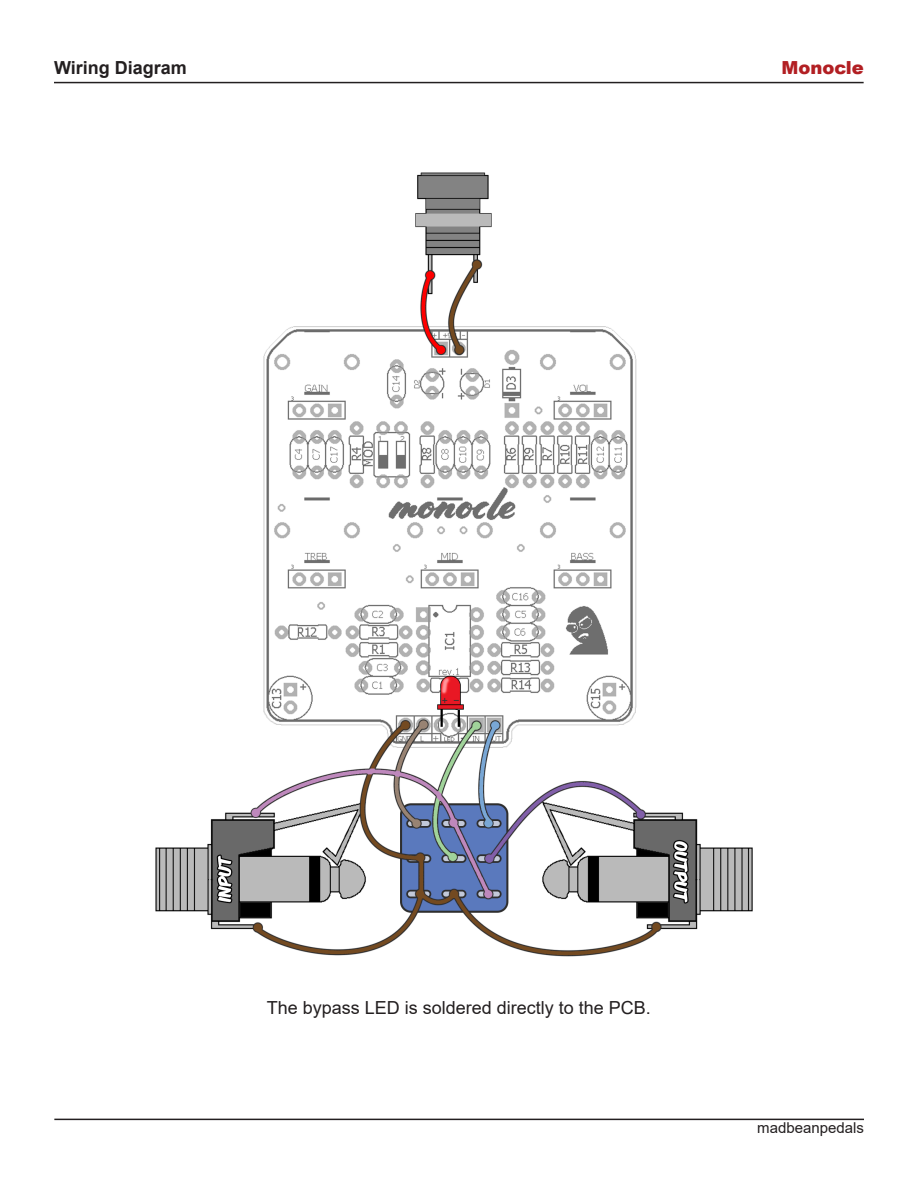
<style>
.page{position:relative;width:918px;height:1188px;background:#fff}
.page>*{position:absolute;margin:0;border:0;box-sizing:border-box;transform-origin:0 0}
.t1{font:18px "Arial";color:#231f20}
.t2{font:700 18px "Arial";color:#231f20}
.t3{font:900 18px "Arial";color:#b21f23}
.t4{font:15px "Arial";color:#231f20}
</style>
<div class="page">
<hr style="left:54px;top:82px;width:810px;height:1px;background:#231f20">
<hr style="left:54px;top:1119px;width:810px;height:1px;background:#231f20">
<img style="left:155px;top:172px;width:598px;height:785px">
<p class="t2" style="left:54px;top:55px;width:134px">Wiring Diagram</p>
<p class="t3" style="left:781px;top:55px;width:84px">Monocle</p>
<p class="t1" style="left:267px;top:995px;width:386px">The bypass LED is soldered directly to the PCB.</p>
<p class="t4" style="left:757px;top:1117px;width:108px">madbeanpedals</p>
</div>
